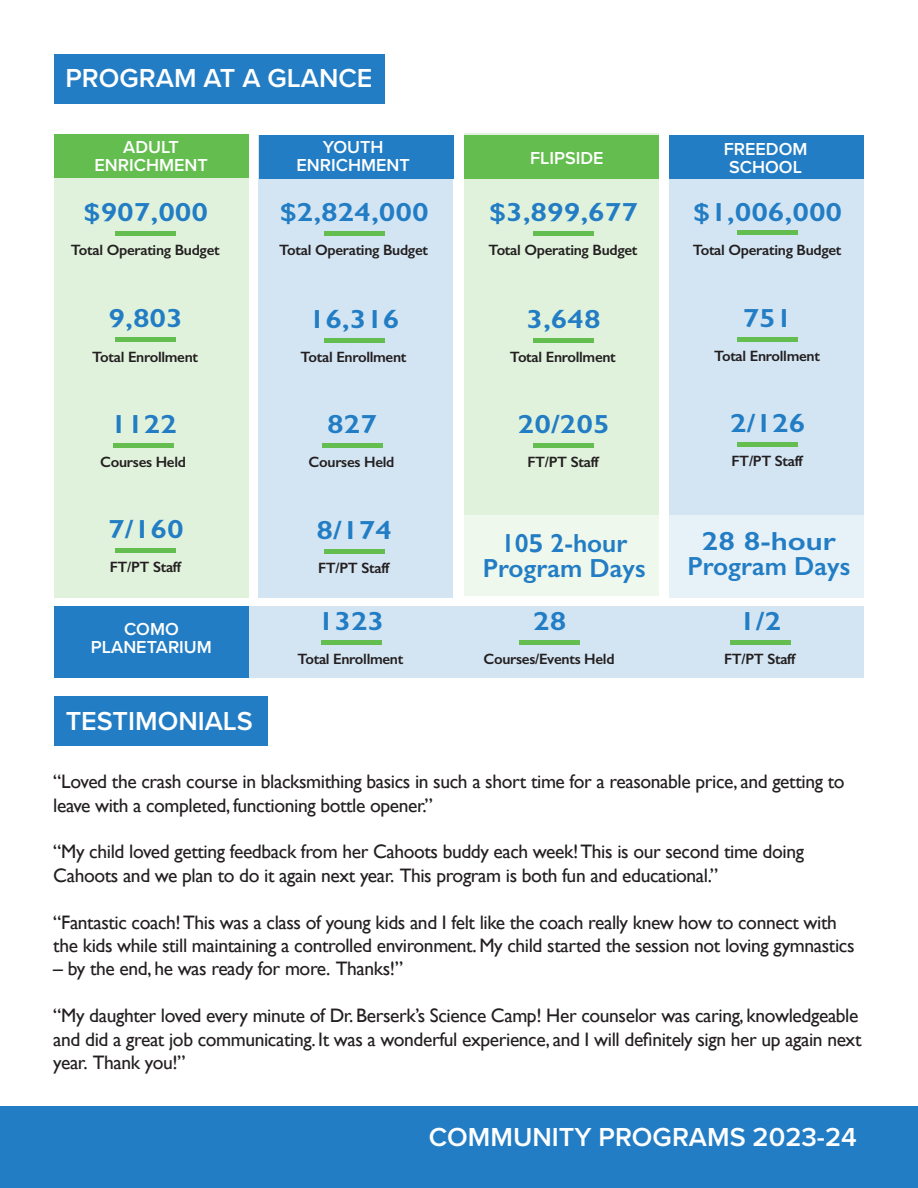
<style>
.page{position:relative;width:918px;height:1188px;background:#fff}
.page>*{position:absolute;margin:0;border:0;box-sizing:border-box;transform-origin:0 0}
.Paragraph_Style_5{font:600 27px "Proxima Nova";color:#fff}
.t1{font:600 26.25px "Gill Sans";color:#227dc4;scale:1.2 1}
.t2{font:600 26.25px/25px "Gill Sans";color:#227dc4;text-align:center}
.t3{font:19.5px/23.4px "Gill Sans";letter-spacing:-.02em;color:#231f20}
.Paragraph_Style_5-2{font:600 18px/18px "Proxima Nova";color:#fff;text-align:center}
.t4{font:600 15px "Gill Sans";letter-spacing:-.02em;color:#231f20}
.s1{font-family:"Calibri";font-weight:700;font-size:28.5px}
</style>
<div class="page">
<div style="left:670px;top:135px;width:194px;height:462px;background:#d3e5f3"></div>
<div style="left:464px;top:134px;width:195px;height:462px;background:#e0f2dc"></div>
<div style="left:258px;top:135px;width:195px;height:462px;background:#d3e5f3"></div>
<div style="left:54px;top:135px;width:194px;height:462px;background:#e0f2dc"></div>
<div style="left:0;top:1106px;width:918px;height:82px;background:#227dc4"></div>
<div style="left:54px;top:54px;width:330px;height:50px;background:#227dc4"></div>
<div style="left:54px;top:134px;width:194px;height:43px;background:#64bd4f"></div>
<div style="left:259px;top:135px;width:195px;height:43px;background:#227dc4"></div>
<div style="left:464px;top:135px;width:195px;height:43px;background:#64bd4f"></div>
<div style="left:670px;top:135px;width:194px;height:43px;background:#227dc4"></div>
<div style="left:54px;top:606px;width:810px;height:72px;background:#d3e5f3"></div>
<div style="left:54px;top:606px;width:195px;height:72px;background:#227dc4"></div>
<hr style="left:116px;top:231px;width:60px;height:4px;background:#64bd4f">
<hr style="left:116px;top:338px;width:60px;height:4px;background:#64bd4f">
<hr style="left:114px;top:443px;width:60px;height:4px;background:#64bd4f">
<div style="left:116px;top:548px;width:60px;height:5px;background:#64bd4f"></div>
<div style="left:324px;top:231px;width:61px;height:5px;background:#64bd4f"></div>
<div style="left:324px;top:338px;width:60px;height:5px;background:#64bd4f"></div>
<div style="left:322px;top:443px;width:60px;height:5px;background:#64bd4f"></div>
<hr style="left:324px;top:549px;width:61px;height:4px;background:#64bd4f">
<div style="left:533px;top:231px;width:61px;height:5px;background:#64bd4f"></div>
<div style="left:533px;top:338px;width:61px;height:5px;background:#64bd4f"></div>
<hr style="left:533px;top:443px;width:61px;height:4px;background:#64bd4f">
<hr style="left:738px;top:231px;width:60px;height:4px;background:#64bd4f">
<div style="left:737px;top:337px;width:61px;height:5px;background:#64bd4f"></div>
<hr style="left:738px;top:442px;width:60px;height:4px;background:#64bd4f">
<div style="left:321px;top:640px;width:60px;height:5px;background:#64bd4f"></div>
<div style="left:519px;top:640px;width:61px;height:5px;background:#64bd4f"></div>
<div style="left:730px;top:640px;width:60px;height:5px;background:#64bd4f"></div>
<svg style="left:464px;top:515px;width:400px;height:83px;fill:#eef8f8"></svg>
<div style="left:54px;top:697px;width:214px;height:49px;background:#227dc4"></div>
<p class="Paragraph_Style_5" style="left:66px;top:58px;width:308px">PROGRAM AT A GLANCE</p>
<p class="Paragraph_Style_5-2" style="left:123px;top:138px;width:57px">ADULT</p>
<p class="Paragraph_Style_5-2" style="left:95px;top:156px;width:115px">ENRICHMENT</p>
<p class="Paragraph_Style_5-2" style="left:323px;top:138px;width:62px">YOUTH</p>
<p class="Paragraph_Style_5-2" style="left:296px;top:156px;width:115px">ENRICHMENT</p>
<p class="Paragraph_Style_5-2" style="left:530px;top:149px;width:75px">FLIPSIDE</p>
<p class="Paragraph_Style_5-2" style="left:724px;top:139px;width:85px">FREEDOM<br>SCHOOL</p>
<p class="t1" style="left:84px;top:196px;width:105px">$907,000</p>
<p class="t1" style="left:280px;top:197px;width:126px">$2,824,000</p>
<p class="t1" style="left:489px;top:197px;width:126px">$3,899,677</p>
<p class="t1" style="left:693px;top:196px;width:126px">$1,006,000</p>
<p class="t4" style="left:71px;top:241px;width:150px">Total Operating Budget</p>
<p class="t4" style="left:279px;top:241px;width:150px">Total Operating Budget</p>
<p class="t4" style="left:489px;top:241px;width:150px">Total Operating Budget</p>
<p class="t4" style="left:693px;top:240px;width:150px">Total Operating Budget</p>
<p class="t1" style="left:109px;top:303px;width:63px">9,803</p>
<p class="t1" style="left:309px;top:303px;width:77px">16,316</p>
<p class="t1" style="left:526px;top:303px;width:63px">3,648</p>
<p class="t1" style="left:743px;top:303px;width:43px">751</p>
<p class="t4" style="left:92px;top:347px;width:107px">Total Enrollment</p>
<p class="t4" style="left:301px;top:348px;width:107px">Total Enrollment</p>
<p class="t4" style="left:510px;top:348px;width:107px">Total Enrollment</p>
<p class="t4" style="left:714px;top:347px;width:107px">Total Enrollment</p>
<p class="t1" style="left:111px;top:408px;width:57px">1122</p>
<p class="t1" style="left:327px;top:409px;width:43px">827</p>
<p class="t1" style="left:518px;top:408px;width:78px">20/205</p>
<p class="t1" style="left:730px;top:407px;width:64px">2/126</p>
<p class="t4" style="left:100px;top:453px;width:87px">Courses Held</p>
<p class="t4" style="left:309px;top:453px;width:87px">Courses Held</p>
<p class="t4" style="left:528px;top:453px;width:73px">FT/PT Staff</p>
<p class="t4" style="left:732px;top:452px;width:73px">FT/PT Staff</p>
<p class="t1" style="left:108px;top:514px;width:64px">7/160</p>
<p class="t4" style="left:110px;top:558px;width:73px">FT/PT Staff</p>
<p class="t1" style="left:317px;top:514px;width:64px">8/174</p>
<p class="t4" style="left:318px;top:559px;width:73px">FT/PT Staff</p>
<p class="t2" style="left:483px;top:531px;width:164px">10<span class="s1">5</span> 2-hour<br>Program Days</p>
<p class="t1" style="left:702px;top:525px;width:113px">28 8-hour</p>
<p class="t2" style="left:687px;top:554px;width:164px">Program Days</p>
<p class="Paragraph_Style_5-2" style="left:91px;top:620px;width:122px">COMO<br>PLANETARIUM</p>
<p class="t1" style="left:318px;top:605px;width:57px">1323</p>
<p class="t4" style="left:297px;top:650px;width:107px">Total Enrollment</p>
<p class="t1" style="left:533px;top:605px;width:29px">28</p>
<p class="t4" style="left:484px;top:650px;width:133px">Courses/Events Held</p>
<p class="t1" style="left:739px;top:605px;width:37px">1/2</p>
<p class="t4" style="left:724px;top:650px;width:73px">FT/PT Staff</p>
<p class="Paragraph_Style_5" style="left:66px;top:701px;width:189px">TESTIMONIALS</p>
<p class="t3" style="left:53px;top:770px;width:793px">“Loved the crash course in blacksmithing basics in such a short time for a reasonable price, and getting to leave with a completed, functioning bottle opener.”</p>
<p class="t3" style="left:53px;top:840px;width:752px">“My child loved getting feedback from her Cahoots buddy each week! This is our second time doing<br>Cahoots and we plan to do it again next year. This program is both fun and educational.”</p>
<p class="t3" style="left:53px;top:910px;width:803px">“Fantastic coach! This was a class of young kids and I felt like the coach really knew how to connect with the kids while still maintaining a controlled environment. My child started the session not loving gymnastics</p>
<p class="t3" style="left:53px;top:957px;width:351px">– by the end, he was ready for more. Thanks!”</p>
<p class="t3" style="left:53px;top:1004px;width:810px">“My daughter loved every minute of Dr. Berserk’s Science Camp! Her counselor was caring, knowledgeable and did a great job communicating. It was a wonderful experience, and I will definitely sign her up again next year. Thank you!”</p>
<p class="Paragraph_Style_5" style="left:429px;top:1117px;width:429px">COMMUNITY PROGRAMS 2023-24</p>
</div>
